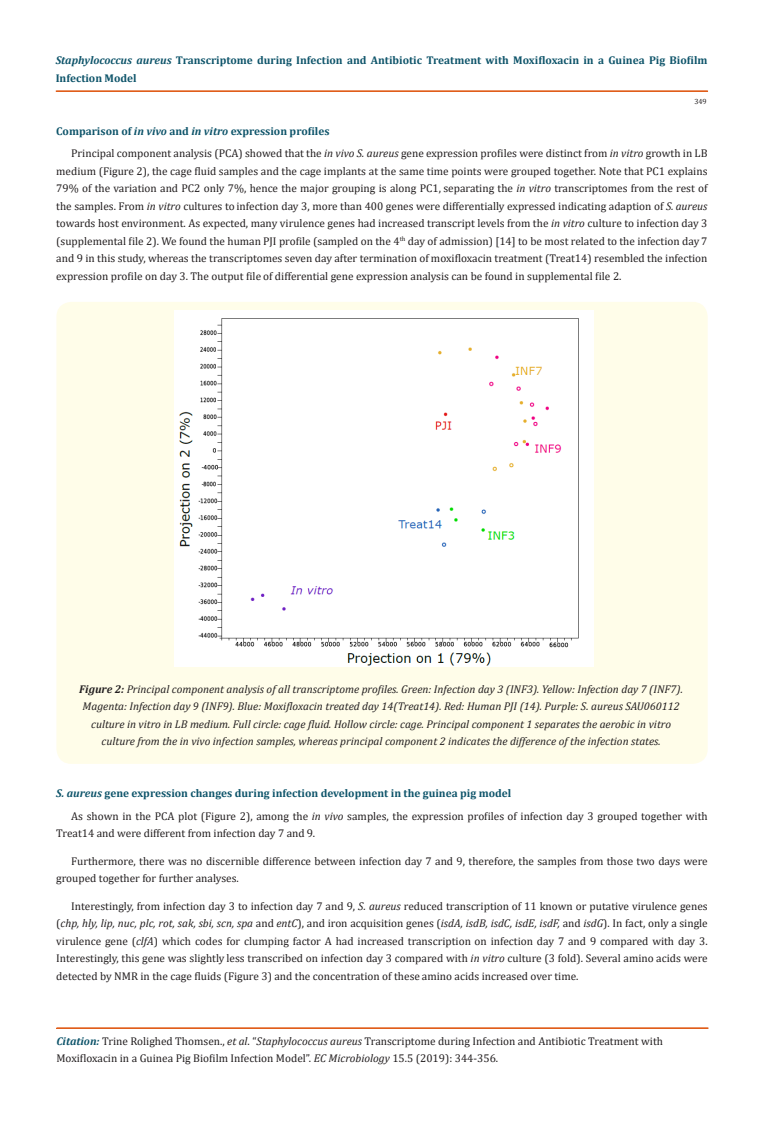
<style>
.page{position:relative;width:764px;height:1125px;background:#fff}
.page>*{position:absolute;margin:0;border:0;box-sizing:border-box;transform-origin:0 0}
.t1{font:11.25px/17.5px "Cambria";color:#231f20}
.t2{font:italic 11.25px/17.5px "Cambria";color:#231f20;text-align:center}
.heading_3{font:700 11.25px/17.5px "Cambria";color:#0e546a}
.t3{font:7.5px "Cambria";color:#231f20}
.s1{font-style:italic}
.s2{font-weight:700}
.s3{font-weight:700;font-style:italic;color:#0e546a}
</style>
<div class="page">
<div style="left:56px;top:91px;width:651px;height:1px;border:1px solid #e05d1a"></div>
<div style="left:57px;top:1028px;width:651px;height:1px;border:1px solid #e05d1a"></div>
<div style="left:56px;top:302px;width:651px;height:462px;background:#fffde9;border-radius:15px"></div>
<div style="left:175px;top:311px;width:418px;height:356px;background:#fff"></div>
<p class="heading_3" style="left:56px;top:51px;width:653px"><span class="s1">Staphylococcus aureus</span> Transcriptome during Infection and Antibiotic Treatment with Moxifloxacin in a Guinea Pig Biofilm<br>Infection Model</p>
<p class="t3" style="left:694px;top:97px;width:14px">349</p>
<p class="heading_3" style="left:56px;top:122px;width:275px">Comparison of <span class="s1">in vivo</span> and <span class="s1">in vitro</span> expression profiles</p>
<p class="t1" style="left:56px;top:145px;width:653px;text-align:justify;text-indent:15px">Principal component analysis (PCA) showed that the <span class="s1">in vivo S. aureus</span> gene expression profiles were distinct from <span class="s1">in vitro</span> growth in LB medium (Figure 2), the cage fluid samples and the cage implants at the same time points were grouped together. Note that PC1 explains 79% of the variation and PC2 only 7%, hence the major grouping is along PC1, separating the <span class="s1">in vitro</span> transcriptomes from the rest of the samples. From <span class="s1">in vitro</span> cultures to infection day 3, more than 400 genes were differentially expressed indicating adaption of <span class="s1">S. aureus </span>towards host environment. As expected, many virulence genes had increased transcript levels from the <span class="s1">in vitro</span> culture to infection day 3 (supplemental file 2). We found the human PJI profile (sampled on the 4<sup>th</sup> day of admission) [14] to be most related to the infection day 7 and 9 in this study, whereas the transcriptomes seven day after termination of moxifloxacin treatment (Treat14) resembled the infection expression profile on day 3. The output file of differential gene expression analysis can be found in supplemental file 2.</p>
<p class="t2" style="left:79px;top:680px;width:605px"><span class="s2">Figure 2:</span> Principal component analysis of all transcriptome profiles. Green: Infection day 3 (INF3). Yellow: Infection day 7 (INF7).<br>Magenta: Infection day 9 (INF9). Blue: Moxifloxacin treated day 14(Treat14). Red: Human PJI (14). Purple: S. aureus SAU060112 culture in vitro in LB medium. Full circle: cage fluid. Hollow circle: cage. Principal component 1 separates the aerobic in vitro culture from the in vivo infection samples, whereas principal component 2 indicates the difference of the infection states.</p>
<p class="heading_3" style="left:56px;top:784px;width:457px"><span class="s1">S. aureus</span> gene expression changes during infection development in the guinea pig model</p>
<p class="t1" style="left:56px;top:807px;width:653px;text-indent:15px">As shown in the PCA plot (Figure 2), among the <span class="s1">in vivo</span> samples, the expression profiles of infection day 3 grouped together with<br>Treat14 and were different from infection day 7 and 9.</p>
<p class="t1" style="left:56px;top:852px;width:653px;text-indent:15px">Furthermore, there was no discernible difference between infection day 7 and 9, therefore, the samples from those two days were grouped together for further analyses.</p>
<p class="t1" style="left:56px;top:897px;width:653px;text-align:justify;text-indent:15px">Interestingly, from infection day 3 to infection day 7 and 9, <span class="s1">S. aureus</span> reduced transcription of 11 known or putative virulence genes (<span class="s1">chp, hly, lip, nuc, plc, rot, sak, sbi, scn, spa</span> and <span class="s1">entC</span>), and iron acquisition genes (<span class="s1">isdA, isdB, isdC, isdE, isdF,</span> and <span class="s1">isdG</span>). In fact, only a single virulence gene (<span class="s1">clfA</span>) which codes for clumping factor A had increased transcription on infection day 7 and 9 compared with day 3.<br>Interestingly, this gene was slightly less transcribed on infection day 3 compared with <span class="s1">in vitro</span> culture (3 fold). Several amino acids were detected by NMR in the cage fluids (Figure 3) and the concentration of these amino acids increased over time.</p>
<p class="t1" style="left:56px;top:1032px;width:608px"><span class="s3">Citation:</span> Trine Rolighed Thomsen., <span class="s1">et al</span>. “<span class="s1">Staphylococcus aureus</span> Transcriptome during Infection and Antibiotic Treatment with<br>Moxifloxacin in a Guinea Pig Biofilm Infection Model”. <span class="s1">EC Microbiology</span> 15.5 (2019): 344-356.</p>
</div>
